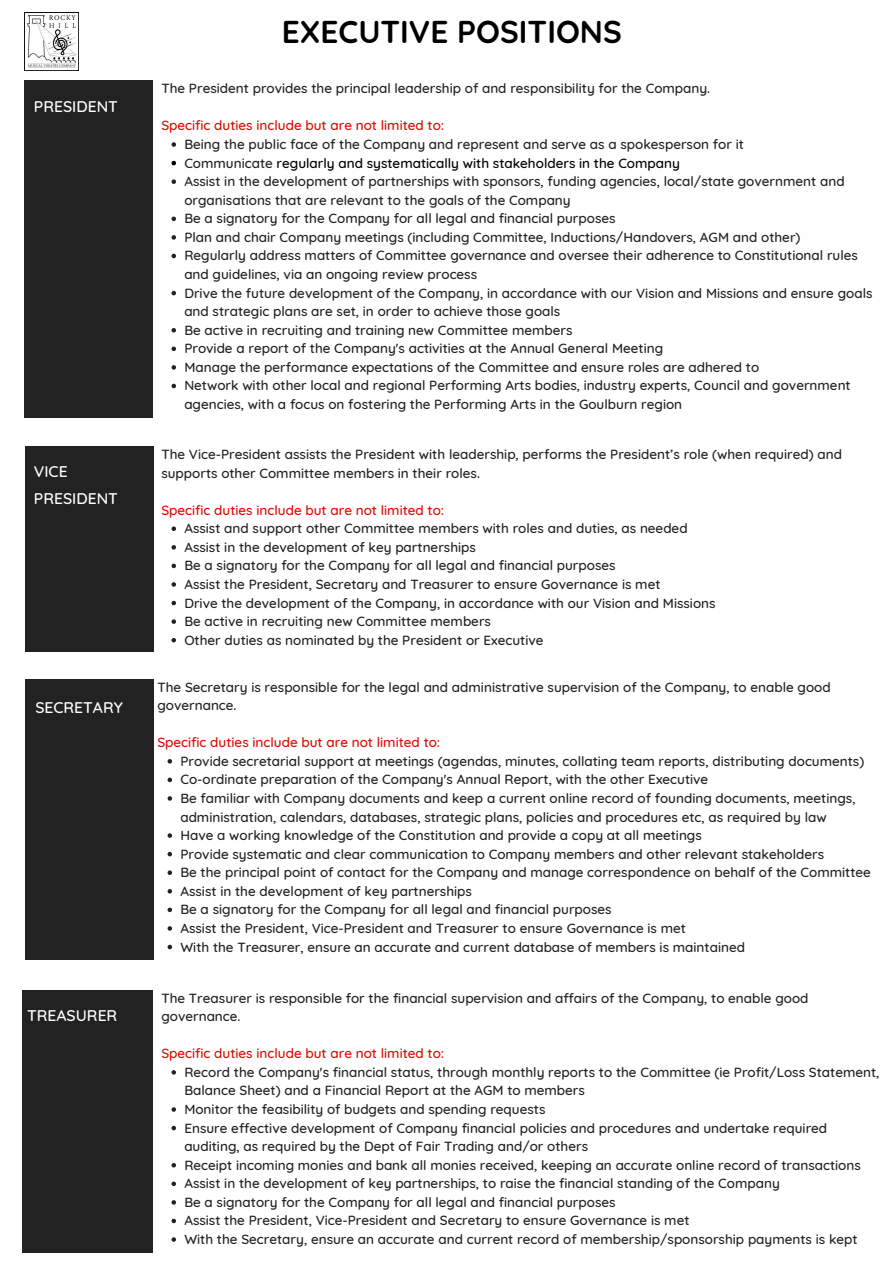
<style>
.page{position:relative;width:893px;height:1263px;background:#fff}
.page>*{position:absolute;margin:0;border:0;box-sizing:border-box;transform-origin:0 0}
.t1{font:700 31.5px "Quicksand";color:#000}
.t2{font:500 15.75px/27px "Quicksand";color:#fff}
.t3{font:500 13.5px/18.6px "Quicksand";color:#222}
.t4{font:500 13.5px "Quicksand";color:#de0c07}
.s1{color:#000}
</style>
<div class="page">
<div style="left:24px;top:81px;width:129px;height:337px;background:#222"></div>
<svg style="left:171px;top:142px;width:5px;height:5px"></svg>
<svg style="left:171px;top:161px;width:5px;height:4px"></svg>
<svg style="left:171px;top:179px;width:5px;height:5px"></svg>
<svg style="left:171px;top:217px;width:5px;height:4px"></svg>
<svg style="left:171px;top:235px;width:5px;height:5px"></svg>
<svg style="left:171px;top:254px;width:5px;height:4px"></svg>
<svg style="left:171px;top:291px;width:5px;height:4px"></svg>
<svg style="left:171px;top:328px;width:5px;height:4px"></svg>
<svg style="left:171px;top:347px;width:5px;height:4px"></svg>
<svg style="left:171px;top:365px;width:5px;height:5px"></svg>
<svg style="left:171px;top:384px;width:5px;height:4px"></svg>
<div style="left:25px;top:446px;width:129px;height:206px;background:#222"></div>
<div style="left:25px;top:679px;width:128px;height:280px;background:#222"></div>
<svg style="left:171px;top:526px;width:5px;height:5px"></svg>
<svg style="left:171px;top:545px;width:5px;height:5px"></svg>
<svg style="left:171px;top:564px;width:5px;height:4px"></svg>
<svg style="left:171px;top:582px;width:5px;height:5px"></svg>
<svg style="left:171px;top:601px;width:5px;height:4px"></svg>
<svg style="left:171px;top:619px;width:5px;height:5px"></svg>
<svg style="left:171px;top:638px;width:5px;height:4px"></svg>
<svg style="left:167px;top:759px;width:5px;height:4px"></svg>
<svg style="left:167px;top:778px;width:5px;height:4px"></svg>
<svg style="left:167px;top:796px;width:5px;height:5px"></svg>
<svg style="left:167px;top:833px;width:5px;height:5px"></svg>
<svg style="left:167px;top:852px;width:5px;height:4px"></svg>
<svg style="left:167px;top:870px;width:5px;height:5px"></svg>
<svg style="left:167px;top:889px;width:5px;height:4px"></svg>
<svg style="left:167px;top:907px;width:5px;height:5px"></svg>
<svg style="left:167px;top:926px;width:5px;height:5px"></svg>
<svg style="left:167px;top:945px;width:5px;height:4px"></svg>
<div style="left:23px;top:990px;width:130px;height:262px;background:#222"></div>
<svg style="left:171px;top:1070px;width:5px;height:4px"></svg>
<svg style="left:171px;top:1107px;width:5px;height:5px"></svg>
<svg style="left:171px;top:1126px;width:5px;height:4px"></svg>
<svg style="left:171px;top:1163px;width:5px;height:4px"></svg>
<svg style="left:171px;top:1181px;width:5px;height:5px"></svg>
<svg style="left:171px;top:1200px;width:5px;height:4px"></svg>
<svg style="left:171px;top:1219px;width:5px;height:4px"></svg>
<svg style="left:171px;top:1237px;width:5px;height:5px"></svg>
<img style="left:24px;top:13px;width:55px;height:57px">
<p class="t2" style="left:34px;top:92px;width:86px">PRESIDENT</p>
<p class="t2" style="left:34px;top:457px;width:86px">VICE<br>PRESIDENT</p>
<p class="t2" style="left:35px;top:693px;width:89px">SECRETARY</p>
<p class="t2" style="left:27px;top:1001px;width:92px">TREASURER</p>
<h1 class="t1" style="left:282px;top:12px;width:341px">EXECUTIVE POSITIONS</h1>
<p class="t3" style="left:161px;top:79px;width:550px">The President provides the principal leadership of and responsibility for the Company.</p>
<p class="t4" style="left:161px;top:117px;width:284px">Specific duties include but are not limited to:</p>
<p class="t3" style="left:184px;top:135px;width:689px">Being the public face of the Company and represent and serve as a spokesperson for it<br>Communicate <span class="s1">regularly and systematically with stakeholders in the Company<br></span>Assist in the development of partnerships with sponsors, funding agencies, local/state government and organisations that are relevant to the goals of the Company<br>Be a signatory for the Company for all legal and financial purposes<br>Plan and chair Company meetings (including Committee, Inductions/Handovers, AGM and other)<br>Regularly address matters of Committee governance and oversee their adherence to Constitutional rules and guidelines, via an ongoing review process<br>Drive the future development of the Company, in accordance with our Vision and Missions and ensure goals and strategic plans are set, in order to achieve those goals<br>Be active in recruiting and training new Committee members<br>Provide a report of the Company's activities at the Annual General Meeting<br>Manage the performance expectations of the Committee and ensure roles are adhered to<br>Network with other local and regional Performing Arts bodies, industry experts, Council and government agencies, with a focus on fostering the Performing Arts in the Goulburn region</p>
<p class="t3" style="left:161px;top:445px;width:682px">The Vice-President assists the President with leadership, performs the President’s role (when required) and supports other Committee members in their roles.</p>
<p class="t4" style="left:161px;top:501px;width:284px">Specific duties include but are not limited to:</p>
<p class="t3" style="left:184px;top:519px;width:533px">Assist and support other Committee members with roles and duties, as needed Assist in the development of key partnerships<br>Be a signatory for the Company for all legal and financial purposes<br>Assist the President, Secretary and Treasurer to ensure Governance is met<br>Drive the development of the Company, in accordance with our Vision and Missions Be active in recruiting new Committee members<br>Other duties as nominated by the President or Executive</p>
<p class="t3" style="left:157px;top:677px;width:675px">The Secretary is responsible for the legal and administrative supervision of the Company, to enable good governance.</p>
<p class="t4" style="left:157px;top:734px;width:284px">Specific duties include but are not limited to:</p>
<p class="t3" style="left:180px;top:751px;width:692px">Provide secretarial support at meetings (agendas, minutes, collating team reports, distributing documents)<br>Co-ordinate preparation of the Company's Annual Report, with the other Executive<br>Be familiar with Company documents and keep a current online record of founding documents, meetings, administration, calendars, databases, strategic plans, policies and procedures etc, as required by law<br>Have a working knowledge of the Constitution and provide a copy at all meetings<br>Provide systematic and clear communication to Company members and other relevant stakeholders<br>Be the principal point of contact for the Company and manage correspondence on behalf of the Committee Assist in the development of key partnerships<br>Be a signatory for the Company for all legal and financial purposes<br>Assist the President, Vice-President and Treasurer to ensure Governance is met<br>With the Treasurer, ensure an accurate and current database of members is maintained</p>
<p class="t3" style="left:161px;top:988px;width:648px">The Treasurer is responsible for the financial supervision and affairs of the Company, to enable good governance.</p>
<p class="t4" style="left:161px;top:1045px;width:284px">Specific duties include but are not limited to:</p>
<p class="t3" style="left:184px;top:1062px;width:696px">Record the Company's financial status, through monthly reports to the Committee (ie Profit/Loss Statement, Balance Sheet) and a Financial Report at the AGM to members<br>Monitor the feasibility of budgets and spending requests<br>Ensure effective development of Company financial policies and procedures and undertake required auditing, as required by the Dept of Fair Trading and/or others<br>Receipt incoming monies and bank all monies received, keeping an accurate online record of transactions Assist in the development of key partnerships, to raise the financial standing of the Company<br>Be a signatory for the Company for all legal and financial purposes<br>Assist the President, Vice-President and Secretary to ensure Governance is met<br>With the Secretary, ensure an accurate and current record of membership/sponsorship payments is kept</p>
</div>
